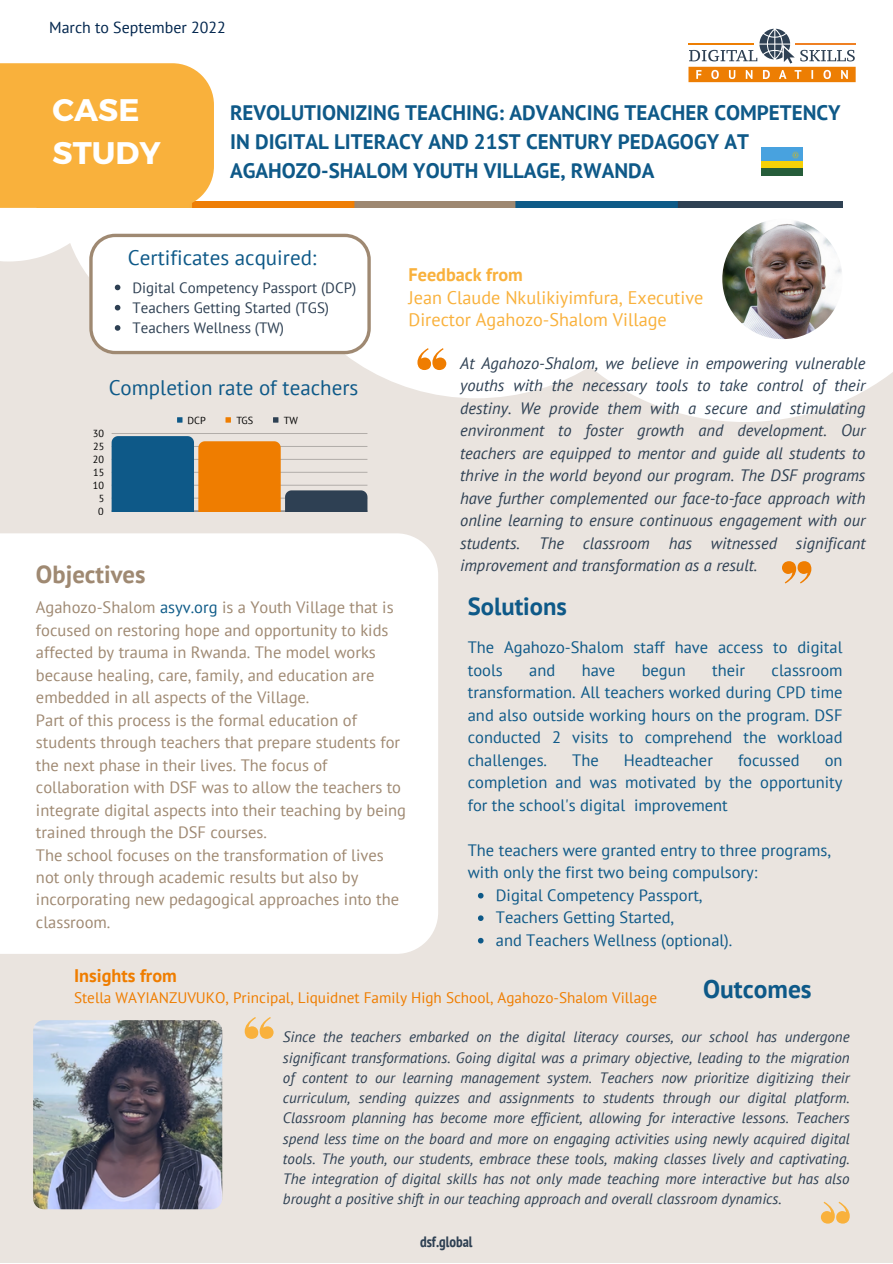
<style>
.page{position:relative;width:893px;height:1264px;background:#fff}
.page>*{position:absolute;margin:0;border:0;box-sizing:border-box;transform-origin:0 0}
.t1{font:700 31.2px/42.8px "Montserrat";color:#fff}
.t2{font:700 25.5px "PT Sans";color:#0e5988}
.t3{font:700 24.6px "PT Sans";color:#9f8972}
.t4{font:700 24.6px "PT Sans";color:#0e5988}
.t5{font:700 21px/29.2px "PT Sans";color:#0e5988}
.t6{font:21px "PT Sans";color:#0e5988}
.t7{font:18.15px/22.5px "PT Sans";color:#f9b13c}
.t8{font:700 18.15px "PT Sans";color:#f9b13c}
.t9{font:700 18.15px "PT Sans";color:#ef7d00}
.t10{font:16.5px/22.5px "PT Sans";color:#9f8972}
.t11{font:16.5px/22.5px "PT Sans";color:#0e5988}
.t12{font:italic 16.5px/22.5px "PT Sans";color:#2e4053;text-align:justify}
.t13{font:15.9px "PT Sans";color:#01254d}
.t14{font:15.15px "PT Sans";color:#ef7d00}
.t15{font:italic 15px/20.2px "PT Sans";color:#2e4053;text-align:justify}
.t16{font:15px "PT Sans";color:#2e4053}
.t17{font:700 condensed 15px "PT Sans";color:#2e4053}
.t18{font:10.2px "PT Sans";color:#000}
.s1{color:#0e5b88}
</style>
<div class="page">
<div style="left:0;top:0;width:892px;height:1262px;background:#eae4df"></div>
<svg style="left:0;top:0;width:500px;height:398px;fill:#fff"></svg>
<div style="left:500px;top:0;width:392px;height:422px;background:#fff"></div>
<svg style="left:688px;top:29px;width:167px;height:53px;background:#e0c3a4"></svg>
<svg style="left:177px;top:417px;width:5px;height:5px"></svg>
<svg style="left:225px;top:417px;width:6px;height:5px"></svg>
<svg style="left:273px;top:417px;width:5px;height:5px"></svg>
<hr style="left:112px;top:433px;width:255px;height:1px;background:#000">
<hr style="left:112px;top:511px;width:255px;height:1px;background:#000">
<svg style="left:112px;top:436px;width:255px;height:75px"></svg>
<img style="left:722px;top:219px;width:120px;height:120px;border-radius:50%">
<svg style="left:89px;top:234px;width:282px;height:120px;background:#f7f6f4"></svg>
<div style="left:0;top:533px;width:438px;height:420px;background:#fff"></div>
<div style="left:761px;top:148px;width:41px;height:14px;background:#48a2df"></div>
<div style="left:761px;top:162px;width:41px;height:7px;background:#f5d107"></div>
<div style="left:761px;top:169px;width:41px;height:7px;background:#265d3a"></div>
<svg style="left:791px;top:151px;width:8px;height:8px"></svg>
<img style="left:214px;top:201px;width:628px;height:6px">
<div style="left:0;top:63px;width:214px;height:145px;background:#f9b13c"></div>
<svg style="left:417px;top:348px;width:29px;height:22px"></svg>
<svg style="left:782px;top:561px;width:29px;height:22px"></svg>
<img style="left:33px;top:1020px;width:189px;height:189px;border-radius:11px">
<svg style="left:245px;top:1017px;width:28px;height:21px"></svg>
<svg style="left:820px;top:1201px;width:29px;height:22px"></svg>
<svg style="left:478px;top:892px;width:5px;height:6px"></svg>
<svg style="left:478px;top:915px;width:5px;height:6px"></svg>
<svg style="left:478px;top:937px;width:5px;height:6px"></svg>
<p class="t13" style="left:49px;top:17px;width:178px">March to September 2022</p>
<p class="t1" style="left:53px;top:87px;width:109px">CASE<br>STUDY</p>
<p class="t5" style="left:230px;top:97px;width:612px">REVOLUTIONIZING TEACHING: ADVANCING TEACHER COMPETENCY<br>IN DIGITAL LITERACY AND 21ST CENTURY PEDAGOGY AT</p>
<p class="t5" style="left:230px;top:156px;width:426px">AGAHOZO-SHALOM YOUTH VILLAGE, RWANDA</p>
<p class="t6" style="left:128px;top:243px;width:190px">Certificates acquired:</p>
<p class="t16" style="left:132px;top:277px;width:225px">Digital Competency Passport (DCP)</p>
<p class="t16" style="left:132px;top:297px;width:198px">Teachers Getting Started (TGS)</p>
<p class="t16" style="left:132px;top:318px;width:153px">Teachers Wellness (TW)</p>
<p class="t6" style="left:109px;top:373px;width:251px">Completion rate of teachers</p>
<p class="t18" style="left:93px;top:427px;width:13px">30</p>
<p class="t18" style="left:93px;top:439px;width:13px">25</p>
<p class="t18" style="left:93px;top:452px;width:13px">20</p>
<p class="t18" style="left:93px;top:465px;width:13px">15</p>
<p class="t18" style="left:93px;top:478px;width:13px">10</p>
<p class="t18" style="left:99px;top:491px;width:7px">5</p>
<p class="t18" style="left:98px;top:504px;width:7px">0</p>
<p class="t3" style="left:36px;top:558px;width:111px">Objectives</p>
<p class="t18" style="left:187px;top:413px;width:20px">DCP</p>
<p class="t18" style="left:236px;top:413px;width:18px">TGS</p>
<p class="t18" style="left:284px;top:413px;width:16px">TW</p>
<p class="t8" style="left:408px;top:263px;width:116px">Feedback from</p>
<p class="t7" style="left:408px;top:286px;width:296px">Jean Claude Nkulikiyimfura, Executive<br>Director Agahozo-Shalom Village</p>
<p class="t12" style="left:460px;top:351px;width:407px">At Agahozo-Shalom, we believe in empowering vulnerable youths with the necessary tools to take control of their destiny. We provide them with a secure and stimulating environment to foster growth and development. Our teachers are equipped to mentor and guide all students to thrive in the world beyond our program. The DSF programs have further complemented our face-to-face approach with online learning to ensure continuous engagement with our students. The classroom has witnessed significant improvement and transformation as a result.</p>
<p class="t10" style="left:36px;top:595px;width:359px">Agahozo-Shalom <span class="s1">asyv.org</span> is a Youth Village that is focused on restoring hope and opportunity to kids affected by trauma in Rwanda. The model works because healing, care, family, and education are embedded in all aspects of the Village.</p>
<p class="t10" style="left:36px;top:708px;width:371px">Part of this process is the formal education of students through teachers that prepare students for the next phase in their lives. The focus of collaboration with DSF was to allow the teachers to integrate digital aspects into their teaching by being trained through the DSF courses.</p>
<p class="t10" style="left:36px;top:843px;width:364px">The school focuses on the transformation of lives not only through academic results but also by incorporating new pedagogical approaches into the classroom.</p>
<p class="t4" style="left:468px;top:589px;width:101px">Solutions</p>
<p class="t11" style="left:468px;top:636px;width:376px">The Agahozo-Shalom staff have access to digital tools</p>
<p class="t11" style="left:529px;top:658px;width:28px">and</p>
<p class="t11" style="left:581px;top:658px;width:35px">have</p>
<p class="t11" style="left:641px;top:658px;width:46px">begun</p>
<p class="t11" style="left:712px;top:658px;width:34px">their</p>
<p class="t11" style="left:468px;top:658px;width:376px;text-align:justify;text-indent:304px">classroom transformation. All teachers worked during CPD time and also outside working hours on the program. DSF conducted 2 visits to comprehend the workload challenges.</p>
<p class="t11" style="left:572px;top:748px;width:28px">The</p>
<p class="t11" style="left:624px;top:748px;width:91px">Headteacher</p>
<p class="t11" style="left:738px;top:748px;width:63px">focussed</p>
<p class="t11" style="left:468px;top:748px;width:376px;text-align:justify;text-indent:357px">on completion and was motivated by the opportunity for the school's digital improvement</p>
<p class="t11" style="left:468px;top:838px;width:365px">The teachers were granted entry to three programs, with only the first two being compulsory:</p>
<p class="t11" style="left:496px;top:883px;width:208px">Digital Competency Passport,</p>
<p class="t11" style="left:496px;top:905px;width:180px">Teachers Getting Started,</p>
<p class="t11" style="left:496px;top:928px;width:238px">and Teachers Wellness (optional).</p>
<p class="t9" style="left:74px;top:963px;width:104px">Insights from</p>
<p class="t14" style="left:74px;top:987px;width:584px">Stella WAYIANZUVUKO, Principal, Liquidnet Family High School, Agahozo-Shalom Village</p>
<p class="t2" style="left:703px;top:971px;width:110px">Outcomes</p>
<p class="t15" style="left:283px;top:1026px;width:568px">Since the teachers embarked on the digital literacy courses, our school has undergone significant transformations. Going digital was a primary objective, leading to the migration of content to our learning management system. Teachers now prioritize digitizing their curriculum, sending quizzes and assignments to students through our digital platform.<br>Classroom planning has become more efficient, allowing for interactive lessons. Teachers spend less time on the board and more on engaging activities using newly acquired digital tools. The youth, our students, embrace these tools, making classes lively and captivating.<br>The integration of digital skills has not only made teaching more interactive but has also brought a positive shift in our teaching approach and overall classroom dynamics.</p>
<p class="t17" style="left:420px;top:1231px;width:54px">dsf.global</p>
</div>
